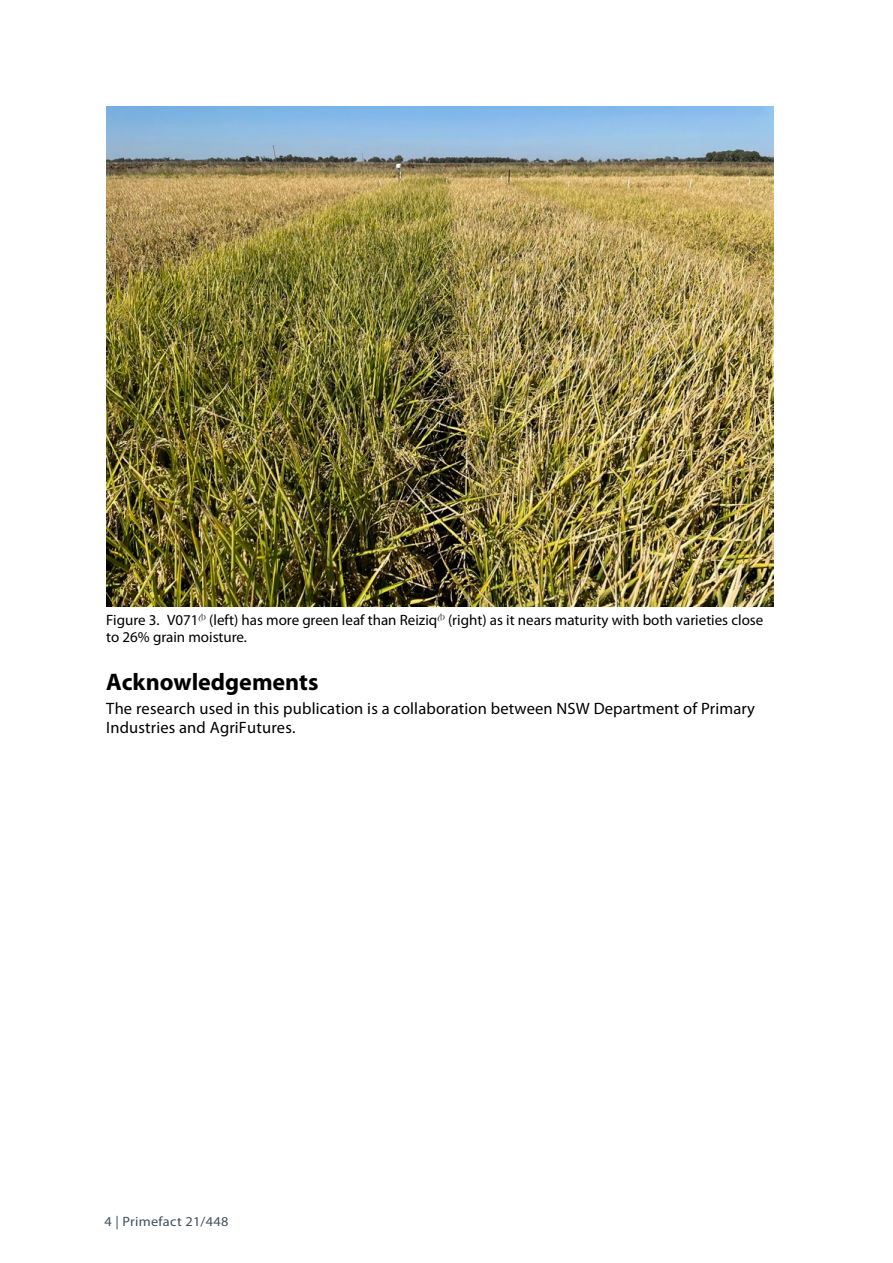
<style>
.page{position:relative;width:893px;height:1263px;background:#fff}
.page>*{position:absolute;margin:0;border:0;box-sizing:border-box;transform-origin:0 0}
.heading_2{font:700 24px "Myriad Pro";color:#000}
.text{font:16.5px/19.5px "Myriad Pro";letter-spacing:.01em;color:#000}
.t1{font:15px/16.5px "Myriad Pro";color:#000}
.t2{font:13.5px "Myriad Pro";letter-spacing:.02em;color:#3f4f5e;scale:1.06 1}
</style>
<div class="page">
<img style="left:106px;top:106px;width:667px;height:500px">
<p class="t1" style="left:106px;top:612px;width:659px">Figure 3. V071<sup>A</sup> (left) has more green leaf than Reiziq<sup>A</sup> (right) as it nears maturity with both varieties close to 26% grain moisture.</p>
<h2 class="heading_2" style="left:106px;top:668px;width:214px">Acknowledgements</h2>
<p class="text" style="left:106px;top:699px;width:650px">The research used in this publication is a collaboration between NSW Department of Primary<br>Industries and AgriFutures.</p>
<p class="t2" style="left:105px;top:1214px;width:118px">4 | Primefact 21/448</p>
</div>
